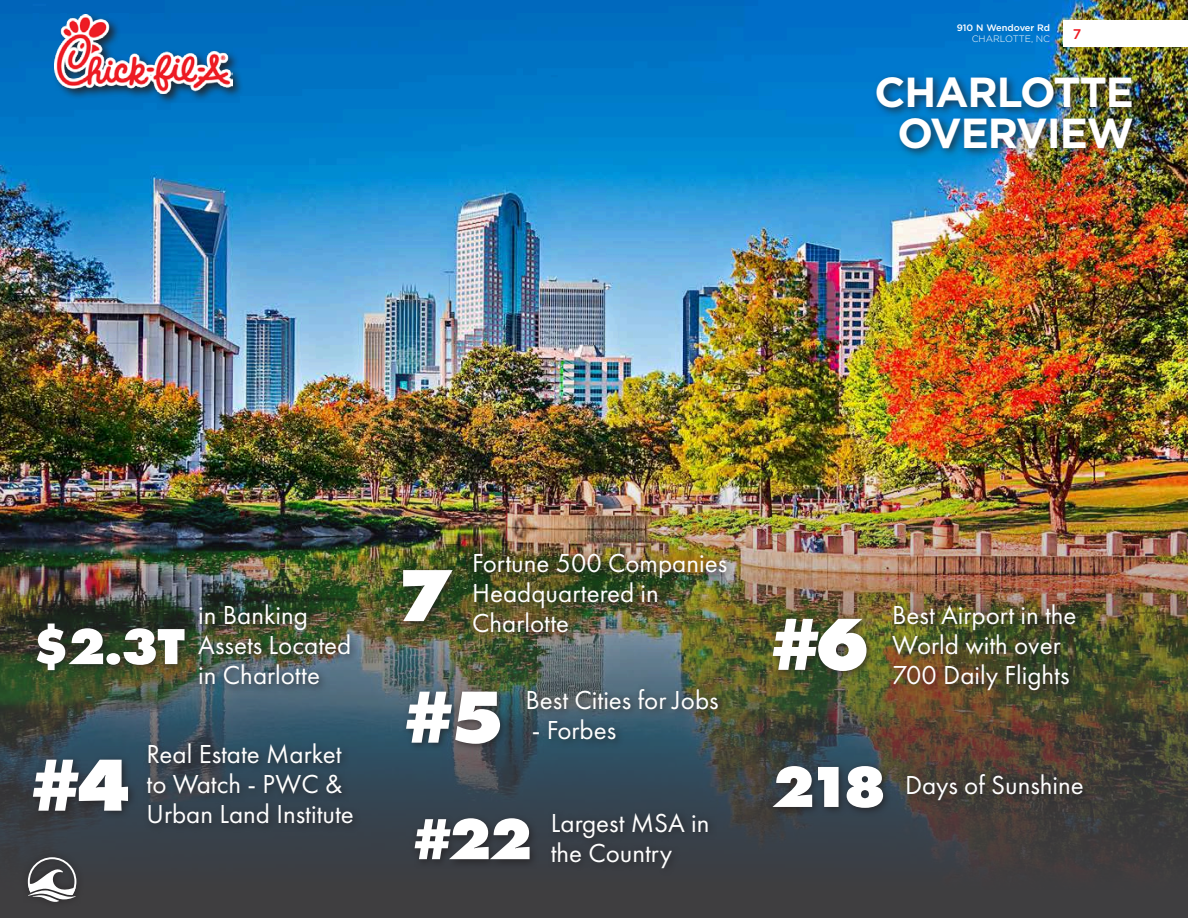
<style>
.page{position:relative;width:1188px;height:918px;background:#fff}
.page>*{position:absolute;margin:0;border:0;box-sizing:border-box;transform-origin:0 0}
.t1{font:800 76.5px "Futura PT";color:#fff}
.t2{font:800 60px "Futura PT";color:#fff}
.t3{font:800 52.5px "Futura PT";color:#fff}
.t4{font:700 42px/40.5px "Gotham";letter-spacing:-.025em;color:#fff;text-align:center}
.t5{font:27px/30px "Futura PT";color:#fff}
.t6{font:500 13.95px "Gotham";color:#ed1c24}
.t7{font:500 9.3px "Gotham";color:#fff}
.t8{font:300 9.3px "Gotham";color:#fff}
</style>
<div class="page">
<img style="left:0;top:0;width:1188px;height:918px">
<div style="left:142px;top:739px;width:220px;height:95px;background:#231f20;opacity:.75"></div>
<div style="left:28px;top:754px;width:110px;height:66px;background:#231f20;opacity:.75"></div>
<div style="left:194px;top:600px;width:165px;height:95px;background:#231f20;opacity:.75"></div>
<div style="left:32px;top:618px;width:162px;height:62px;background:#231f20;opacity:.75"></div>
<div style="left:469px;top:549px;width:267px;height:94px;background:#231f20;opacity:.75"></div>
<div style="left:398px;top:565px;width:63px;height:66px;background:#231f20;opacity:.75"></div>
<div style="left:523px;top:684px;width:204px;height:65px;background:#231f20;opacity:.75"></div>
<div style="left:401px;top:686px;width:108px;height:67px;background:#231f20;opacity:.75"></div>
<div style="left:547px;top:808px;width:170px;height:69px;background:#363e44"></div>
<div style="left:409px;top:813px;width:130px;height:56px;background:#231f20;opacity:.75"></div>
<div style="left:888px;top:600px;width:196px;height:100px;background:#231f20;opacity:.75"></div>
<div style="left:768px;top:614px;width:108px;height:67px;background:#231f20;opacity:.75"></div>
<div style="left:902px;top:770px;width:190px;height:40px;background:#231f20;opacity:.75"></div>
<div style="left:768px;top:761px;width:125px;height:57px;background:#231f20;opacity:.75"></div>
<div style="left:872px;top:72px;width:272px;height:87px;background:#231f20;opacity:.75"></div>
<div style="left:21px;top:850px;width:63px;height:60px;background:#3b3d40"></div>
<svg style="left:28px;top:857px;width:48px;height:45px"></svg>
<div style="left:52px;top:12px;width:193px;height:93px;background:#231f20;opacity:.85"></div>
<img style="left:54px;top:14px;width:179px;height:80px">
<div style="left:1063px;top:20px;width:125px;height:27px;background:#fff"></div>
<p class="t7" style="left:957px;top:22px;width:95px">910 N Wendover Rd</p>
<p class="t8" style="left:972px;top:33px;width:80px">CHARLOTTE, NC</p>
<p class="t6" style="left:1073px;top:25px;width:10px">7</p>
<h3 class="t4" style="left:875px;top:72px;width:261px">CHARLOTTE<br>OVERVIEW</h3>
<h3 class="t3" style="left:32px;top:613px;width:154px">$2.3T</h3>
<p class="t5" style="left:198px;top:600px;width:155px">in Banking<br>Assets Located in Charlotte</p>
<h1 class="t1" style="left:32px;top:736px;width:100px">#4</h1>
<p class="t5" style="left:147px;top:739px;width:197px">Real Estate Market to Watch - PWC &amp;</p>
<p class="t5" style="left:147px;top:799px;width:209px">Urban Land Institute</p>
<h1 class="t1" style="left:398px;top:547px;width:56px">7</h1>
<p class="t5" style="left:472px;top:548px;width:257px">Fortune 500 Companies<br>Headquartered in</p>
<p class="t5" style="left:472px;top:608px;width:99px">Charlotte</p>
<h1 class="t1" style="left:406px;top:668px;width:100px">#5</h1>
<p class="t5" style="left:526px;top:685px;width:195px">Best Cities for Jobs</p>
<p class="t5" style="left:532px;top:715px;width:86px">- Forbes</p>
<h2 class="t2" style="left:414px;top:801px;width:119px">#22</h2>
<p class="t5" style="left:551px;top:807px;width:160px">Largest MSA in</p>
<p class="t5" style="left:551px;top:837px;width:123px">the Country</p>
<h1 class="t1" style="left:772px;top:596px;width:100px">#6</h1>
<p class="t5" style="left:892px;top:600px;width:185px">Best Airport in the<br>World with over</p>
<p class="t5" style="left:892px;top:660px;width:179px">700 Daily Flights</p>
<h2 class="t2" style="left:772px;top:749px;width:115px">218</h2>
<p class="t5" style="left:905px;top:770px;width:180px">Days of Sunshine</p>
</div>
